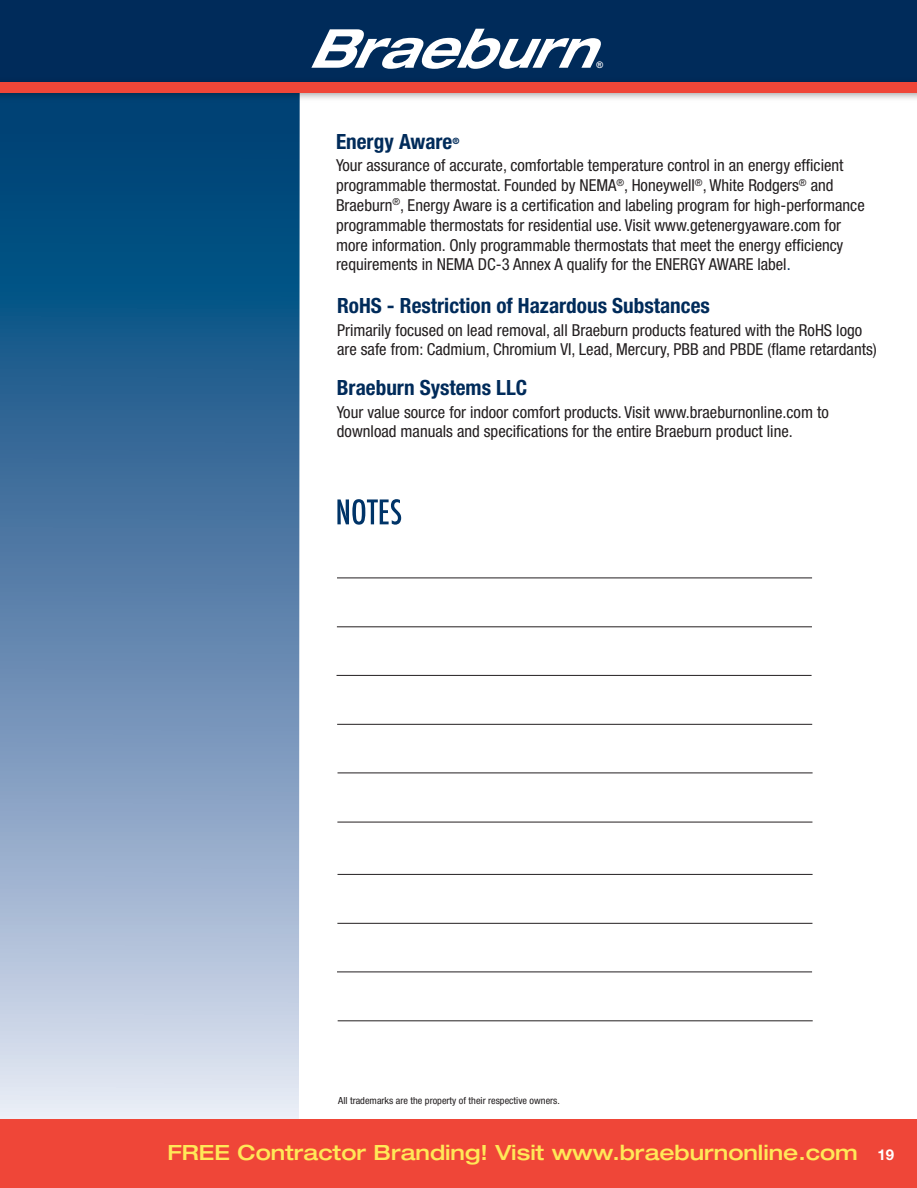
<style>
.page{position:relative;width:917px;height:1188px;background:#fff}
.page>*{position:absolute;margin:0;border:0;box-sizing:border-box;transform-origin:0 0}
.t1{font:700 condensed 21px "Helvetica Neue LT Std";color:#002b5a}
.t2{font:500 expanded 21px "Helvetica Neue LT Std";color:#ffe858}
.t3{font:condensed 16.5px/19.8px "Helvetica Neue LT Std";color:#231f20}
.t4{font:condensed 9.75px "Helvetica Neue LT Std";color:#231f20;scale:1.05 1}
.t5{font:700 9px "Arial";color:#fff}
.t6{font:700 condensed 8.7px "Helvetica Neue LT Std";color:#002b5a}
.s1{color:#002b5a}
.s2{font-weight:700;font-stretch:normal;font-size:15px;color:#fff}
</style>
<div class="page">
<svg style="left:0;top:104px;width:300px;height:1015px"></svg>
<svg style="left:337px;top:499px;width:64px;height:26px"></svg>
<hr style="left:337px;top:578px;width:475px;height:1px;background:#231f20">
<hr style="left:337px;top:626px;width:475px;height:1px;background:#231f20">
<hr style="left:336px;top:675px;width:475px;height:1px;background:#231f20">
<hr style="left:337px;top:724px;width:475px;height:1px;background:#231f20">
<hr style="left:337px;top:773px;width:475px;height:1px;background:#231f20">
<hr style="left:337px;top:822px;width:475px;height:1px;background:#231f20">
<hr style="left:337px;top:874px;width:475px;height:1px;background:#231f20">
<hr style="left:337px;top:923px;width:475px;height:1px;background:#231f20">
<hr style="left:337px;top:972px;width:475px;height:1px;background:#231f20">
<hr style="left:338px;top:1020px;width:475px;height:1px;background:#231f20">
<div style="left:0;top:0;width:917px;height:90px;background:#002b5a"></div>
<svg style="left:311px;top:29px;width:290px;height:40px"></svg>
<img style="left:0;top:92px;width:917px;height:12px">
<div style="left:0;top:82px;width:917px;height:10px;background:#ef4638"></div>
<div style="left:0;top:1119px;width:917px;height:69px;background:#ef4638"></div>
<p class="t5" style="left:597px;top:59px;width:8px">®</p>
<p class="t1" style="left:336px;top:129px;width:118px">Energy Aware</p>
<p class="t6" style="left:452px;top:136px;width:9px">®</p>
<p class="t3" style="left:336px;top:156px;width:530px">Your assurance of accurate, comfortable temperature control in an energy efficient programmable thermostat. Founded by NEMA<sup>®</sup>, Honeywell<sup>®</sup>, White Rodgers<sup>®</sup> and Braeburn<sup>®</sup>, Energy Aware is a certification and labeling program for high-performance programmable thermostats for residential use. Visit www.getenergyaware.com for more information. Only programmable thermostats that meet the energy efficiency requirements in NEMA DC-3 Annex A qualify for the ENERGY AWARE label<span class="s1">.</span></p>
<p class="t1" style="left:337px;top:293px;width:374px">RoHS - Restriction of Hazardous Substances</p>
<p class="t3" style="left:337px;top:320px;width:541px">Primarily focused on lead removal, all Braeburn products featured with the RoHS logo are safe from: Cadmium, Chromium VI, Lead, Mercury, PBB and PBDE (flame retardants)</p>
<p class="t1" style="left:337px;top:375px;width:192px">Braeburn Systems LLC</p>
<p class="t3" style="left:337px;top:402px;width:493px">Your value source for indoor comfort products. Visit www.braeburnonline.com to download manuals and specifications for the entire Braeburn product line.</p>
<p class="t4" style="left:338px;top:1094px;width:213px">All trademarks are the property of their respective owners.</p>
<p class="t2" style="left:167px;top:1140px;width:728px">FREE Contractor Branding! Visit www.braeburnonline.com <span class="s2">19</span></p>
</div>
